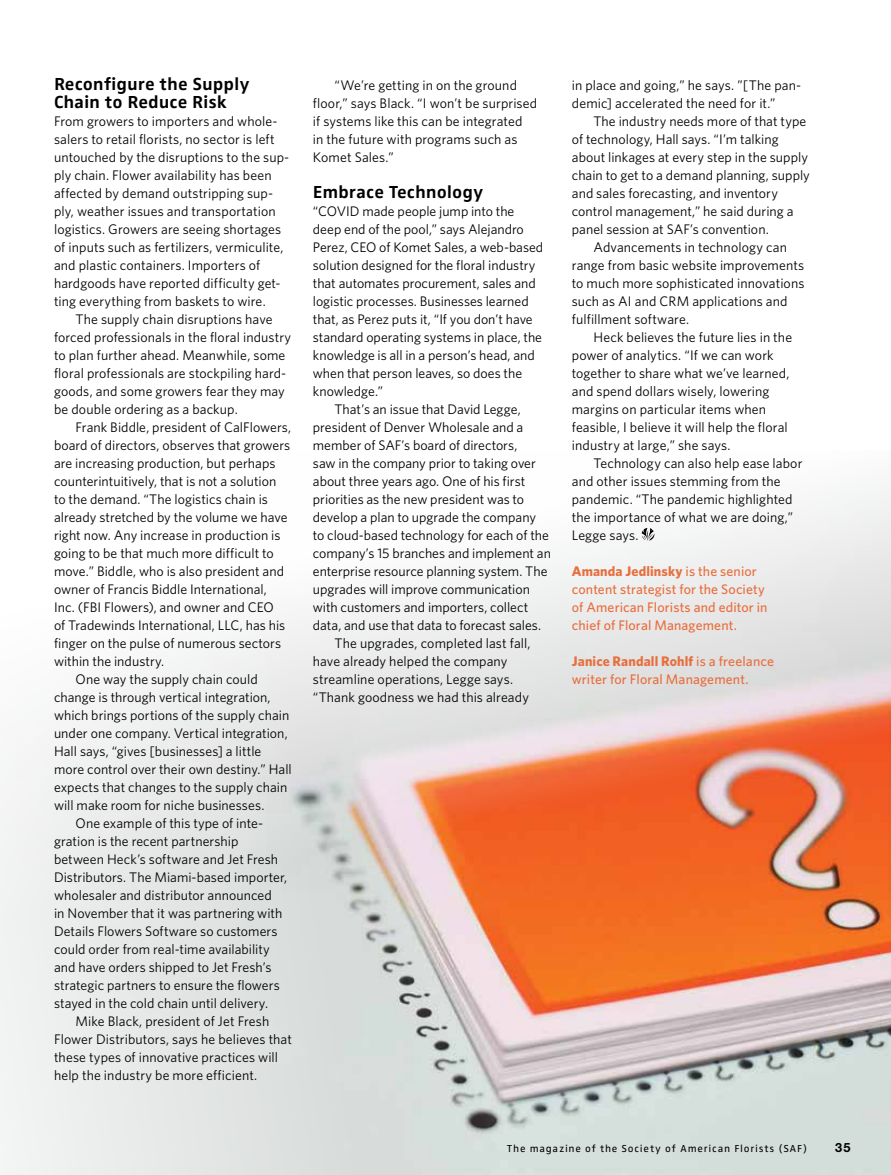
<style>
.page{position:relative;width:891px;height:1175px;background:#fff}
.page>*{position:absolute;margin:0;border:0;box-sizing:border-box;transform-origin:0 0}
.t1{font:700 18px/18px "Zwo Corr Pro";letter-spacing:-.005em;color:#000}
.t2{font:13.8px/18px "Whitney";letter-spacing:.005em;color:#000}
.t3{font:500 13.8px/18px "Whitney";letter-spacing:.01em;color:#e86e3d}
.t4{font:700 12.75px "Helvetica Neue LT Std";color:#000}
.t5{font:10.5px "Zwo Corr Pro";letter-spacing:.07em;color:#000}
.s1{font-weight:700}
</style>
<div class="page">
<img style="left:0;top:485px;width:891px;height:689px">
<svg style="left:642px;top:528px;width:12px;height:12px"></svg>
<h1 class="t1" style="left:54px;top:73px;width:197px">Reconfigure the Supply<br>Chain to Reduce Risk</h1>
<p class="t2" style="left:54px;top:112px;width:237px">From growers to importers and whole&shy;salers to retail florists, no sector is left untouched by the disruptions to the sup&shy;ply chain. Flower availability has been affected by demand outstripping sup&shy;ply, weather issues and transportation logistics. Growers are seeing shortages of inputs such as fertilizers, vermiculite, and plastic containers. Importers of hardgoods have reported difficulty get&shy;ting everything from baskets to wire.</p>
<p class="t2" style="left:54px;top:310px;width:239px;text-indent:22px">The supply chain disruptions have forced professionals in the floral industry to plan further ahead. Meanwhile, some floral professionals are stockpiling hard&shy;goods, and some growers fear they may be double ordering as a backup.</p>
<p class="t2" style="left:76px;top:418px;width:217px">Frank Biddle, president of CalFlowers,</p>
<p class="t2" style="left:54px;top:436px;width:238px">board of directors, observes that growers</p>
<p class="t2" style="left:54px;top:454px;width:223px">are increasing production, but perhaps</p>
<p class="t2" style="left:54px;top:472px;width:224px">counterintuitively, that is not a solution</p>
<p class="t2" style="left:54px;top:490px;width:216px">to the demand. “The logistics chain is</p>
<p class="t2" style="left:54px;top:508px;width:235px">already stretched by the volume we have</p>
<p class="t2" style="left:54px;top:526px;width:228px">right now. Any increase in production is</p>
<p class="t2" style="left:54px;top:544px;width:221px">going to be that much more difficult to</p>
<p class="t2" style="left:54px;top:562px;width:232px">move.” Biddle, who is also president and</p>
<p class="t2" style="left:54px;top:580px;width:214px">owner of Francis Biddle International,</p>
<p class="t2" style="left:54px;top:598px;width:221px">Inc. (FBI Flowers), and owner and CEO</p>
<p class="t2" style="left:54px;top:616px;width:233px">of Tradewinds International, LLC, has his</p>
<p class="t2" style="left:54px;top:634px;width:229px">finger on the pulse of numerous sectors</p>
<p class="t2" style="left:54px;top:652px;width:112px">within the industry.</p>
<p class="t2" style="left:76px;top:670px;width:184px">One way the supply chain could</p>
<p class="t2" style="left:54px;top:688px;width:218px">change is through vertical integration,</p>
<p class="t2" style="left:54px;top:706px;width:237px">which brings portions of the supply chain</p>
<p class="t2" style="left:54px;top:724px;width:235px">under one company. Vertical integration,</p>
<p class="t2" style="left:54px;top:742px;width:209px">Hall says, “gives [businesses] a little</p>
<p class="t2" style="left:54px;top:760px;width:239px">more control over their own destiny.” Hall</p>
<p class="t2" style="left:54px;top:778px;width:235px">expects that changes to the supply chain</p>
<p class="t2" style="left:54px;top:796px;width:212px">will make room for niche businesses.</p>
<p class="t2" style="left:76px;top:814px;width:189px">One example of this type of inte-</p>
<p class="t2" style="left:54px;top:832px;width:186px">gration is the recent partnership</p>
<p class="t2" style="left:54px;top:850px;width:226px">between Heck’s software and Jet Fresh</p>
<p class="t2" style="left:54px;top:868px;width:235px">Distributors. The Miami-based importer,</p>
<p class="t2" style="left:54px;top:886px;width:219px">wholesaler and distributor announced</p>
<p class="t2" style="left:54px;top:904px;width:230px">in November that it was partnering with</p>
<p class="t2" style="left:54px;top:922px;width:225px">Details Flowers Software so customers</p>
<p class="t2" style="left:54px;top:940px;width:217px">could order from real-time availability</p>
<p class="t2" style="left:54px;top:958px;width:219px">and have orders shipped to Jet Fresh’s</p>
<p class="t2" style="left:54px;top:976px;width:227px">strategic partners to ensure the flowers</p>
<p class="t2" style="left:54px;top:994px;width:216px">stayed in the cold chain until delivery.</p>
<p class="t2" style="left:76px;top:1012px;width:195px">Mike Black, president of Jet Fresh</p>
<p class="t2" style="left:54px;top:1030px;width:240px">Flower Distributors, says he believes that</p>
<p class="t2" style="left:54px;top:1048px;width:226px">these types of innovative practices will</p>
<p class="t2" style="left:54px;top:1066px;width:205px">help the industry be more efficient.</p>
<p class="t2" style="left:313px;top:76px;width:226px;text-indent:22px">“We’re getting in on the ground floor,” says Black. “I won’t be surprised if systems like this can be integrated<br>in the future with programs such as<br>Komet Sales.”</p>
<h1 class="t1" style="left:313px;top:181px;width:172px">Embrace Technology</h1>
<p class="t2" style="left:313px;top:202px;width:203px">“COVID made people jump into the</p>
<p class="t2" style="left:313px;top:220px;width:212px">deep end of the pool,” says Alejandro</p>
<p class="t2" style="left:313px;top:238px;width:232px">Perez, CEO of Komet Sales, a web-based</p>
<p class="t2" style="left:313px;top:256px;width:224px">solution designed for the floral industry</p>
<p class="t2" style="left:313px;top:274px;width:224px">that automates procurement, sales and</p>
<p class="t2" style="left:313px;top:292px;width:217px">logistic processes. Businesses learned</p>
<p class="t2" style="left:313px;top:310px;width:221px">that, as Perez puts it, “If you don’t have</p>
<p class="t2" style="left:313px;top:328px;width:231px">standard operating systems in place, the</p>
<p class="t2" style="left:313px;top:346px;width:223px">knowledge is all in a person’s head, and</p>
<p class="t2" style="left:313px;top:364px;width:211px">when that person leaves, so does the</p>
<p class="t2" style="left:313px;top:382px;width:72px">knowledge.”</p>
<p class="t2" style="left:335px;top:400px;width:188px">That’s an issue that David Legge,</p>
<p class="t2" style="left:313px;top:418px;width:212px">president of Denver Wholesale and a</p>
<p class="t2" style="left:313px;top:436px;width:206px">member of SAF’s board of directors,</p>
<p class="t2" style="left:313px;top:454px;width:225px">saw in the company prior to taking over</p>
<p class="t2" style="left:313px;top:472px;width:214px">about three years ago. One of his first</p>
<p class="t2" style="left:313px;top:490px;width:213px">priorities as the new president was to</p>
<p class="t2" style="left:313px;top:508px;width:225px">develop a plan to upgrade the company</p>
<p class="t2" style="left:313px;top:526px;width:237px">to cloud-based technology for each of the</p>
<p class="t2" style="left:313px;top:544px;width:240px">company’s 15 branches and implement an</p>
<p class="t2" style="left:313px;top:562px;width:236px">enterprise resource planning system. The</p>
<p class="t2" style="left:313px;top:580px;width:219px">upgrades will improve communication</p>
<p class="t2" style="left:313px;top:598px;width:217px">with customers and importers, collect</p>
<p class="t2" style="left:313px;top:616px;width:230px">data, and use that data to forecast sales.</p>
<p class="t2" style="left:335px;top:634px;width:198px">The upgrades, completed last fall,</p>
<p class="t2" style="left:313px;top:652px;width:196px">have already helped the company</p>
<p class="t2" style="left:313px;top:670px;width:202px">streamline operations, Legge says.</p>
<p class="t2" style="left:313px;top:688px;width:218px">“Thank goodness we had this already</p>
<p class="t2" style="left:572px;top:76px;width:231px">in place and going,” he says. ”[The pan&shy;demic] accelerated the need for it.”</p>
<p class="t2" style="left:593px;top:112px;width:214px">The industry needs more of that type</p>
<p class="t2" style="left:572px;top:130px;width:208px">of technology, Hall says. “I’m talking</p>
<p class="t2" style="left:572px;top:148px;width:238px">about linkages at every step in the supply</p>
<p class="t2" style="left:572px;top:166px;width:240px">chain to get to a demand planning, supply</p>
<p class="t2" style="left:572px;top:184px;width:208px">and sales forecasting, and inventory</p>
<p class="t2" style="left:572px;top:202px;width:223px">control management,” he said during a</p>
<p class="t2" style="left:572px;top:220px;width:198px">panel session at SAF’s convention.</p>
<p class="t2" style="left:593px;top:238px;width:195px">Advancements in technology can</p>
<p class="t2" style="left:572px;top:256px;width:234px">range from basic website improvements</p>
<p class="t2" style="left:572px;top:274px;width:234px">to much more sophisticated innovations</p>
<p class="t2" style="left:572px;top:292px;width:217px">such as AI and CRM applications and</p>
<p class="t2" style="left:572px;top:310px;width:119px">fulfillment software.</p>
<p class="t2" style="left:593px;top:328px;width:200px">Heck believes the future lies in the</p>
<p class="t2" style="left:572px;top:346px;width:203px">power of analytics. “If we can work</p>
<p class="t2" style="left:572px;top:364px;width:219px">together to share what we’ve learned,</p>
<p class="t2" style="left:572px;top:382px;width:199px">and spend dollars wisely, lowering</p>
<p class="t2" style="left:572px;top:400px;width:196px">margins on particular items when</p>
<p class="t2" style="left:572px;top:418px;width:218px">feasible, I believe it will help the floral</p>
<p class="t2" style="left:572px;top:436px;width:160px">industry at large,” she says.</p>
<p class="t2" style="left:593px;top:454px;width:211px">Technology can also help ease labor</p>
<p class="t2" style="left:572px;top:472px;width:210px">and other issues stemming from the</p>
<p class="t2" style="left:572px;top:490px;width:222px">pandemic. “The pandemic highlighted</p>
<p class="t2" style="left:572px;top:508px;width:223px">the importance of what we are doing,”</p>
<p class="t2" style="left:572px;top:526px;width:68px">Legge says.</p>
<p class="t3" style="left:572px;top:562px;width:197px"><span class="s1">Amanda Jedlinsky</span> is the senior content strategist for the Society of American Florists and editor in chief of Floral Management.</p>
<p class="t3" style="left:572px;top:652px;width:204px"><span class="s1">Janice Randall Rohlf</span> is a freelance writer for Floral Management.</p>
<p class="t5" style="left:507px;top:1141px;width:302px">The magazine of the Society of American Florists (SAF)</p>
<p class="t4" style="left:835px;top:1140px;width:17px">35</p>
</div>
